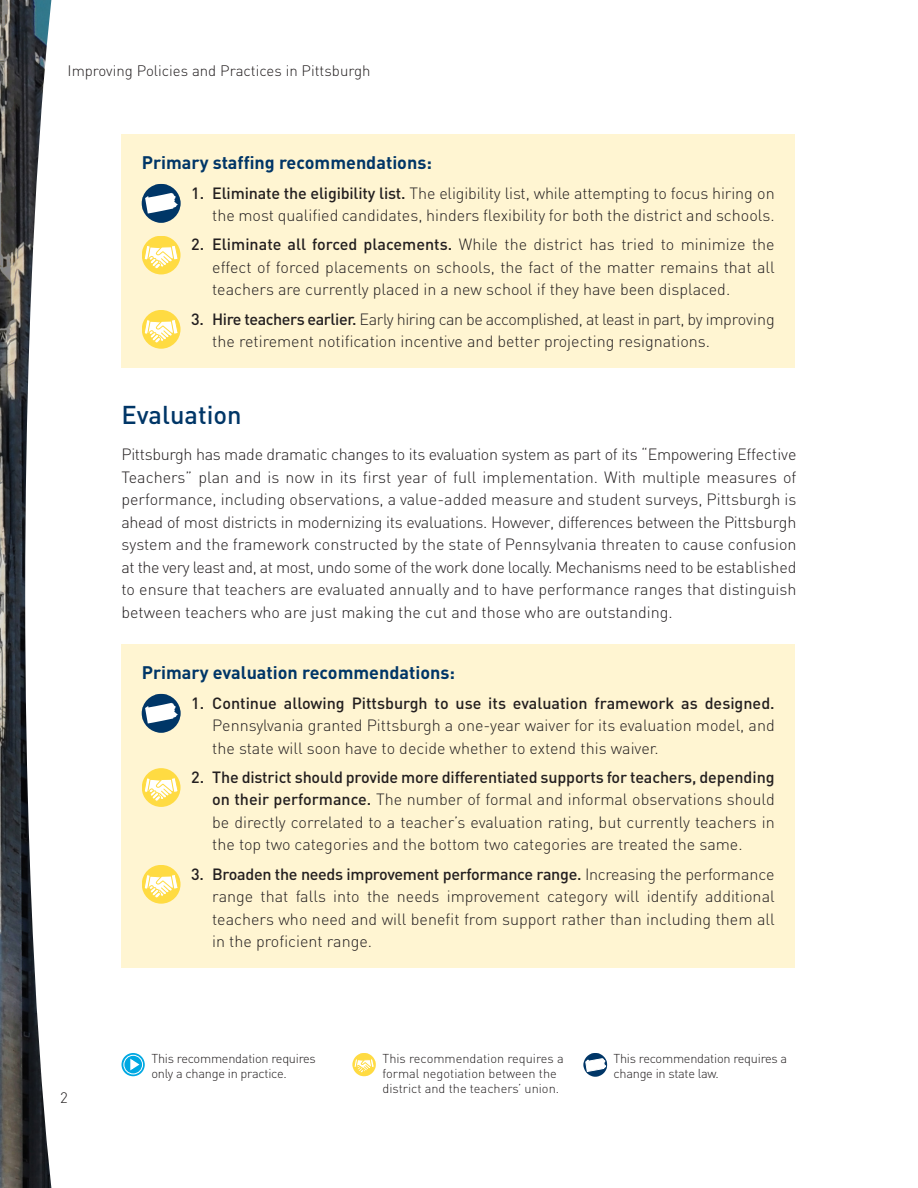
<style>
.page{position:relative;width:918px;height:1188px;background:#fff}
.page>*{position:absolute;margin:0;border:0;box-sizing:border-box;transform-origin:0 0}
.header_section{font:500 25.5px "DIN";color:#003667}
.header_under_standar{font:700 18px "DIN";color:#003667}
.tab_es_recommendatio{font:300 16.2px/22.5px "DIN";color:#231f20;text-align:justify}
.paragraph{font:300 16.2px/22.5px "DIN";color:#231f20;text-align:justify}
.t1{font:300 15px "DIN";color:#231f20}
.paragraph-2{font:300 12.75px/15px "DIN";letter-spacing:-.02em;color:#231f20}
.paragraph-3{font:300 12.75px/15px "DIN";color:#231f20}
.s1{font-weight:500}
</style>
<div class="page">
<img style="left:0;top:0;width:52px;height:1188px">
<div style="left:122px;top:134px;width:673px;height:233px;background:#fff5d2"></div>
<div style="left:142px;top:184px;width:39px;height:39px;background:#003667;border:2px solid #003667;border-radius:19px"></div>
<svg style="left:145px;top:193px;width:33px;height:21px"></svg>
<div style="left:142px;top:236px;width:39px;height:38px;background:#ffdb42;border-radius:19px"></div>
<svg style="left:143px;top:244px;width:36px;height:26px"></svg>
<div style="left:142px;top:310px;width:39px;height:39px;background:#ffdb42;border-radius:19px"></div>
<svg style="left:143px;top:318px;width:36px;height:26px"></svg>
<div style="left:122px;top:644px;width:673px;height:323px;background:#fff5d2"></div>
<div style="left:142px;top:694px;width:39px;height:39px;background:#003667;border:2px solid #003667;border-radius:19px"></div>
<svg style="left:145px;top:703px;width:33px;height:20px"></svg>
<div style="left:142px;top:768px;width:39px;height:39px;background:#ffdb42;border-radius:19px"></div>
<svg style="left:143px;top:777px;width:36px;height:25px"></svg>
<div style="left:142px;top:865px;width:39px;height:39px;background:#ffdb42;border-radius:19px"></div>
<svg style="left:143px;top:873px;width:36px;height:26px"></svg>
<svg style="left:122px;top:1053px;width:23px;height:23px"></svg>
<div style="left:124px;top:1055px;width:19px;height:19px;border:1px solid #fff;border-radius:50%"></div>
<svg style="left:128px;top:1058px;width:14px;height:14px"></svg>
<div style="left:352px;top:1053px;width:24px;height:23px;background:#ffdb42;border:1px solid #ffdb42;border-radius:12px"></div>
<svg style="left:353px;top:1058px;width:22px;height:16px"></svg>
<svg style="left:584px;top:1053px;width:23px;height:24px"></svg>
<svg style="left:585px;top:1059px;width:21px;height:13px"></svg>
<p class="t1" style="left:68px;top:61px;width:304px">Improving Policies and Practices in Pittsburgh</p>
<p class="header_under_standar" style="left:142px;top:151px;width:292px">Primary staffing recommendations:</p>
<p class="tab_es_recommendatio" style="left:191px;top:181px;width:585px;text-align:right"><span class="s1">1. Eliminate the eligibility list.</span> The eligibility list, while attempting to focus hiring on the most qualified candidates, hinders flexibility for both the district and schools.</p>
<p class="tab_es_recommendatio" style="left:212px;top:233px;width:564px;text-indent:-21px"><span class="s1">2. Eliminate all forced placements.</span> While the district has tried to minimize the effect of forced placements on schools, the fact of the matter remains that all teachers are currently placed in a new school if they have been displaced.</p>
<p class="tab_es_recommendatio" style="left:212px;top:307px;width:564px;text-indent:-21px"><span class="s1">3. Hire teachers earlier.</span> Early hiring can be accomplished, at least in part, by improving the retirement notification incentive and better projecting resignations.</p>
<p class="header_section" style="left:122px;top:399px;width:122px">Evaluation</p>
<p class="paragraph" style="left:122px;top:443px;width:677px">Pittsburgh has made dramatic changes to its evaluation system as part of its “Empowering Effective Teachers” plan and is now in its first year of full implementation. With multiple measures of performance, including observations, a value-added measure and student surveys, Pittsburgh is ahead of most districts in modernizing its evaluations. However, differences between the Pittsburgh system and the framework constructed by the state of Pennsylvania threaten to cause confusion at the very least and, at most, undo some of the work done locally. Mechanisms need to be established to ensure that teachers are evaluated annually and to have performance ranges that distinguish between teachers who are just making the cut and those who are outstanding.</p>
<p class="t1" style="left:60px;top:1088px;width:9px">2</p>
<p class="header_under_standar" style="left:142px;top:661px;width:315px">Primary evaluation recommendations:</p>
<p class="tab_es_recommendatio" style="left:212px;top:691px;width:564px;text-indent:-21px"><span class="s1">1. Continue allowing Pittsburgh to use its evaluation framework as designed.<br></span>Pennsylvania granted Pittsburgh a one-year waiver for its evaluation model, and the state will soon have to decide whether to extend this waiver.</p>
<p class="tab_es_recommendatio" style="left:212px;top:766px;width:564px;text-indent:-21px"><span class="s1">2. The district should provide more differentiated supports for teachers, depending on their performance.</span> The number of formal and informal observations should be directly correlated to a teacher’s evaluation rating, but currently teachers in the top two categories and the bottom two categories are treated the same.</p>
<p class="tab_es_recommendatio" style="left:212px;top:862px;width:564px;text-indent:-21px"><span class="s1">3. Broaden the needs improvement performance range.</span> Increasing the performance range that falls into the needs improvement category will identify additional teachers who need and will benefit from support rather than including them all in the proficient range.</p>
<p class="paragraph-2" style="left:152px;top:1051px;width:166px">This recommendation requires only a change in practice.</p>
<p class="paragraph-3" style="left:382px;top:1051px;width:183px">This recommendation requires a formal negotiation between the district and the teachers’ union.</p>
<p class="paragraph-2" style="left:613px;top:1051px;width:175px">This recommendation requires a change in state law.</p>
</div>
